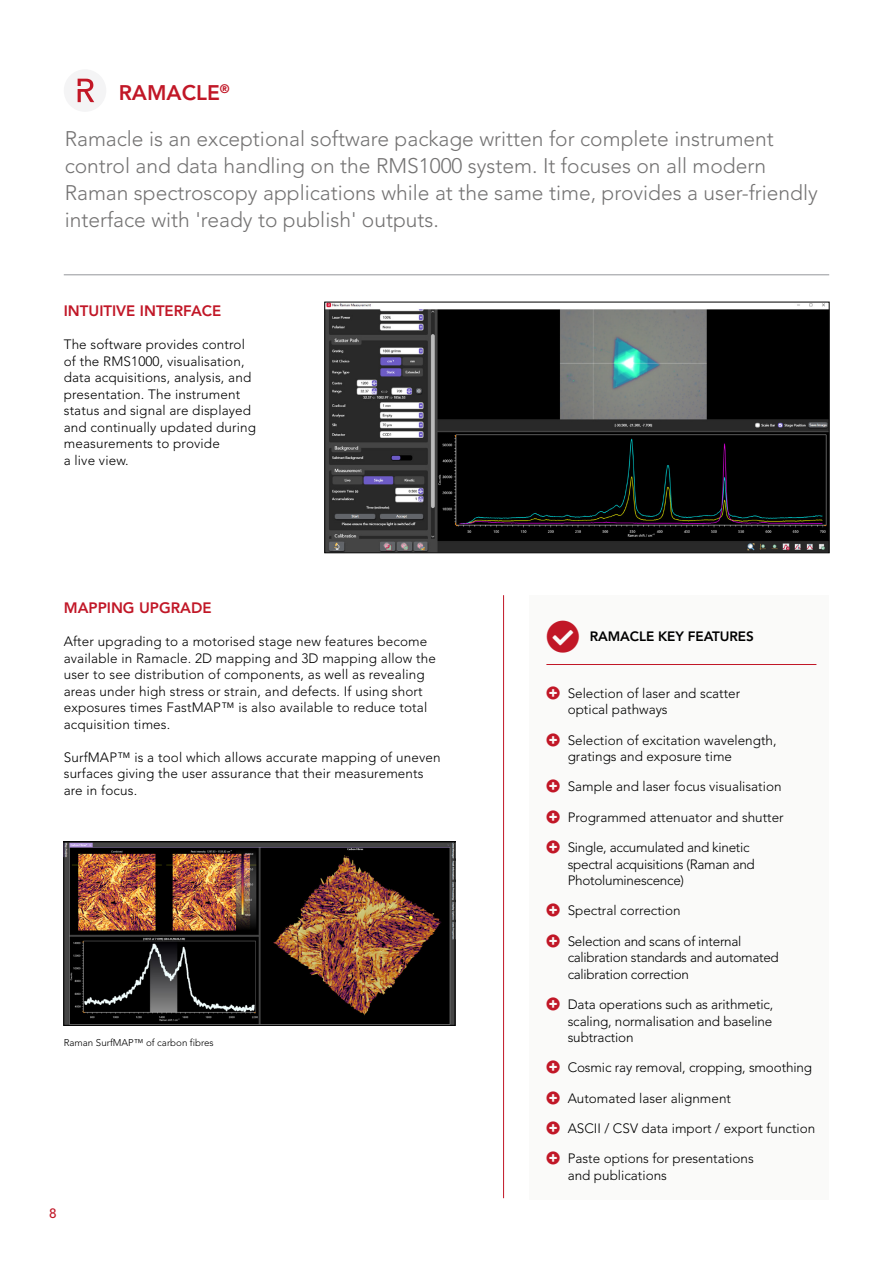
<style>
.page{position:relative;width:893px;height:1263px;background:#fff}
.page>*{position:absolute;margin:0;border:0;box-sizing:border-box;transform-origin:0 0}
.Contents_Intro{font:300 21px/27px "Avenir LT Std";color:#747373}
.Header_1{font:800 21px "Avenir LT Std";color:#c11727}
.Header_2___RED{font:800 15px "Avenir LT Std";color:#c11727}
.Body_Text{font:300 13.5px/16.5px "Avenir LT Std";color:#000}
.Body_Text-2{font:300 13.5px/16.5px "Avenir LT Std";letter-spacing:-.02em;color:#000}
.Header_3{font:800 13.5px "Avenir LT Std";letter-spacing:-.005em;color:#000}
.t1{font:500 13.5px "Avenir LT Std";color:#c11727}
.Text_-_Specifications{font:300 9.75px "Avenir LT Std";color:#000}
.s1{color:#c11727}
</style>
<div class="page">
<div style="left:529px;top:595px;width:300px;height:604px;background:#fafaf9"></div>
<hr style="left:546px;top:664px;width:270px;height:1px;background:#c11727">
<hr style="left:503px;top:595px;width:1px;height:603px;background:#c11727">
<img style="left:66px;top:844px;width:387px;height:179px">
<div style="left:64px;top:842px;width:391px;height:183px;border:1px solid #000"></div>
<img style="left:327px;top:304px;width:500px;height:247px">
<div style="left:325px;top:302px;width:504px;height:251px;border:1px solid #000"></div>
<hr style="left:64px;top:275px;width:765px;height:1px;background:#94969a">
<div style="left:64px;top:69px;width:42px;height:43px;background:#f4f4f5;border-radius:50%"></div>
<svg style="left:78px;top:79px;width:16px;height:23px"></svg>
<p class="Header_1" style="left:119px;top:80px;width:112px">RAMACLE<sup>®</sup></p>
<p class="Contents_Intro" style="left:65px;top:126px;width:755px">Ramacle is an exceptional software package written for complete instrument control and data handling on the RMS1000 system. It focuses on all modern Raman spectroscopy applications while at the same time, provides a user-friendly interface with 'ready to publish' outputs.</p>
<p class="Header_2___RED" style="left:64px;top:302px;width:159px">INTUITIVE INTERFACE</p>
<p class="Body_Text" style="left:64px;top:336px;width:194px">The software provides control of the RMS1000, visualisation, data acquisitions, analysis, and presentation. The instrument status and signal are displayed and continually updated during measurements to provide<br>a live view.</p>
<p class="Header_2___RED" style="left:64px;top:599px;width:149px">MAPPING UPGRADE</p>
<p class="Body_Text" style="left:64px;top:633px;width:374px">After upgrading to a motorised stage new features become available in Ramacle. 2D mapping and 3D mapping allow the user to see distribution of components, as well as revealing areas under high stress or strain, and defects. If using short exposures times FastMAP™ is also available to reduce total acquisition times.</p>
<p class="Body_Text" style="left:64px;top:749px;width:378px">SurfMAP™ is a tool which allows accurate mapping of uneven surfaces giving the user assurance that their measurements are in focus.</p>
<p class="Text_-_Specifications" style="left:64px;top:1037px;width:152px">Raman SurfMAP™ of carbon fibres</p>
<p class="t1" style="left:49px;top:1205px;width:9px">8</p>
<p class="Header_3" style="left:546px;top:628px;width:209px"><span class="s1">●</span> RAMACLE KEY FEATURES</p>
<p class="Body_Text" style="left:568px;top:685px;width:174px">Selection of laser and scatter optical pathways</p>
<p class="Body_Text" style="left:568px;top:732px;width:210px">Selection of excitation wavelength, gratings and exposure time</p>
<p class="Body_Text" style="left:568px;top:779px;width:215px">Sample and laser focus visualisation</p>
<p class="Body_Text" style="left:568px;top:809px;width:218px">Programmed attenuator and shutter</p>
<p class="Body_Text-2" style="left:568px;top:839px;width:189px">Single, accumulated and kinetic spectral acquisitions (Raman and<br>Photoluminescence)</p>
<p class="Body_Text" style="left:568px;top:902px;width:115px">Spectral correction</p>
<p class="Body_Text-2" style="left:568px;top:933px;width:213px">Selection and scans of internal calibration standards and automated calibration correction</p>
<p class="Body_Text" style="left:568px;top:996px;width:207px;text-align:justify">Data operations such as arithmetic, scaling, normalisation and baseline subtraction</p>
<p class="Body_Text" style="left:568px;top:1059px;width:246px">Cosmic ray removal, cropping, smoothing</p>
<p class="Body_Text" style="left:568px;top:1090px;width:165px">Automated laser alignment</p>
<p class="Body_Text" style="left:568px;top:1120px;width:249px">ASCII / CSV data import / export function</p>
<p class="Body_Text" style="left:568px;top:1150px;width:188px">Paste options for presentations and publications</p>
</div>
